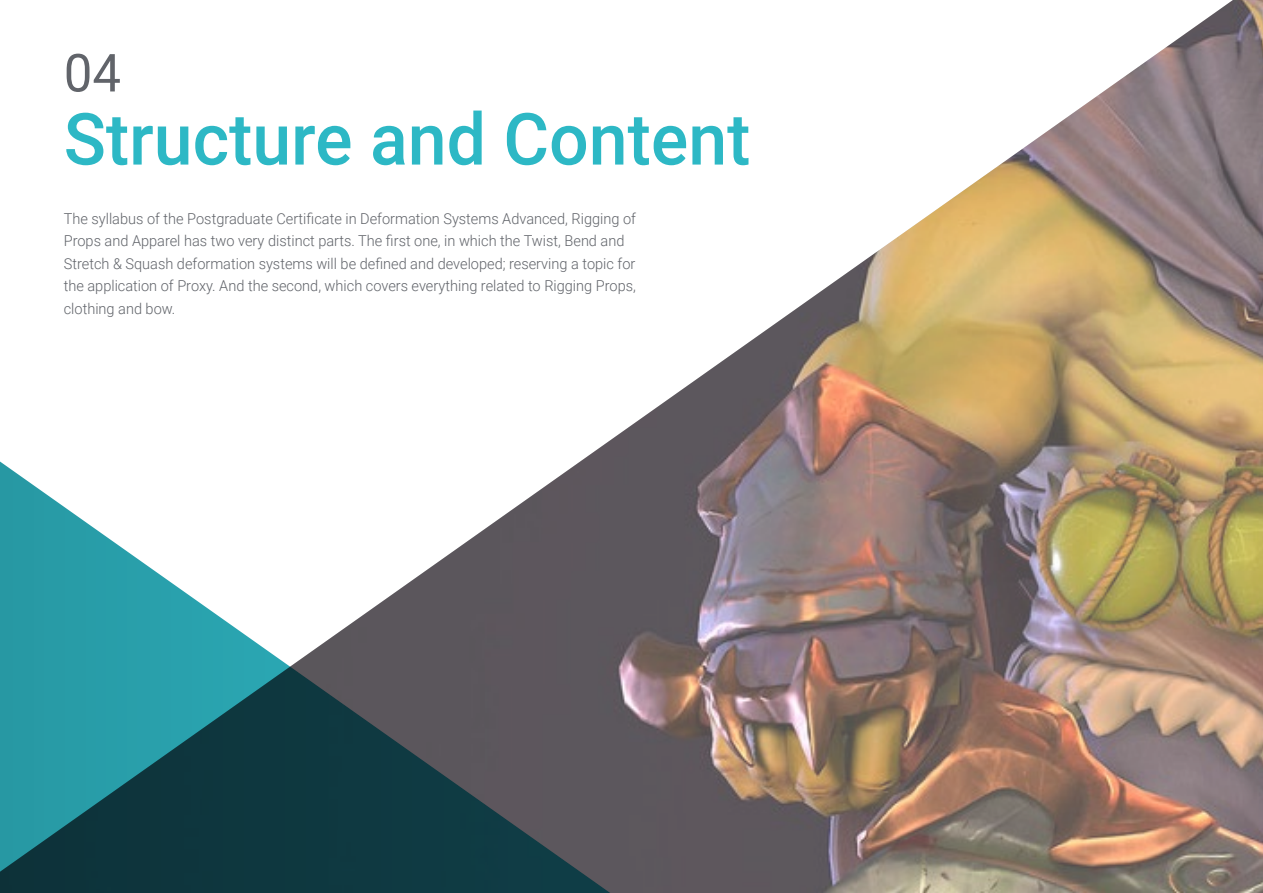
<style>
.page{position:relative;width:1263px;height:893px;background:#fff}
.page>*{position:absolute;margin:0;border:0;box-sizing:border-box;transform-origin:0 0}
.t1{font:500 72px "Roboto";color:#2db8c5}
.t2{font:52.5px "Roboto";color:#61646a}
.t3{font:300 15px/22.5px "Roboto";color:#61646a}
</style>
<div class="page">
<img style="left:602px;top:0;width:661px;height:893px">
<svg style="left:0;top:446px;width:640px;height:447px"></svg>
<h2 class="t2" style="left:64px;top:36px;width:59px">04</h2>
<h1 class="t1" style="left:64px;top:89px;width:688px">Structure and Content</h1>
<p class="t3" style="left:64px;top:207px;width:574px">The syllabus of the Postgraduate Certificate in Deformation Systems Advanced, Rigging of Props and Apparel has two very distinct parts. The first one, in which the Twist, Bend and Stretch &amp; Squash deformation systems will be defined and developed; reserving a topic for the application of Proxy. And the second, which covers everything related to Rigging Props, clothing and bow.</p>
</div>
